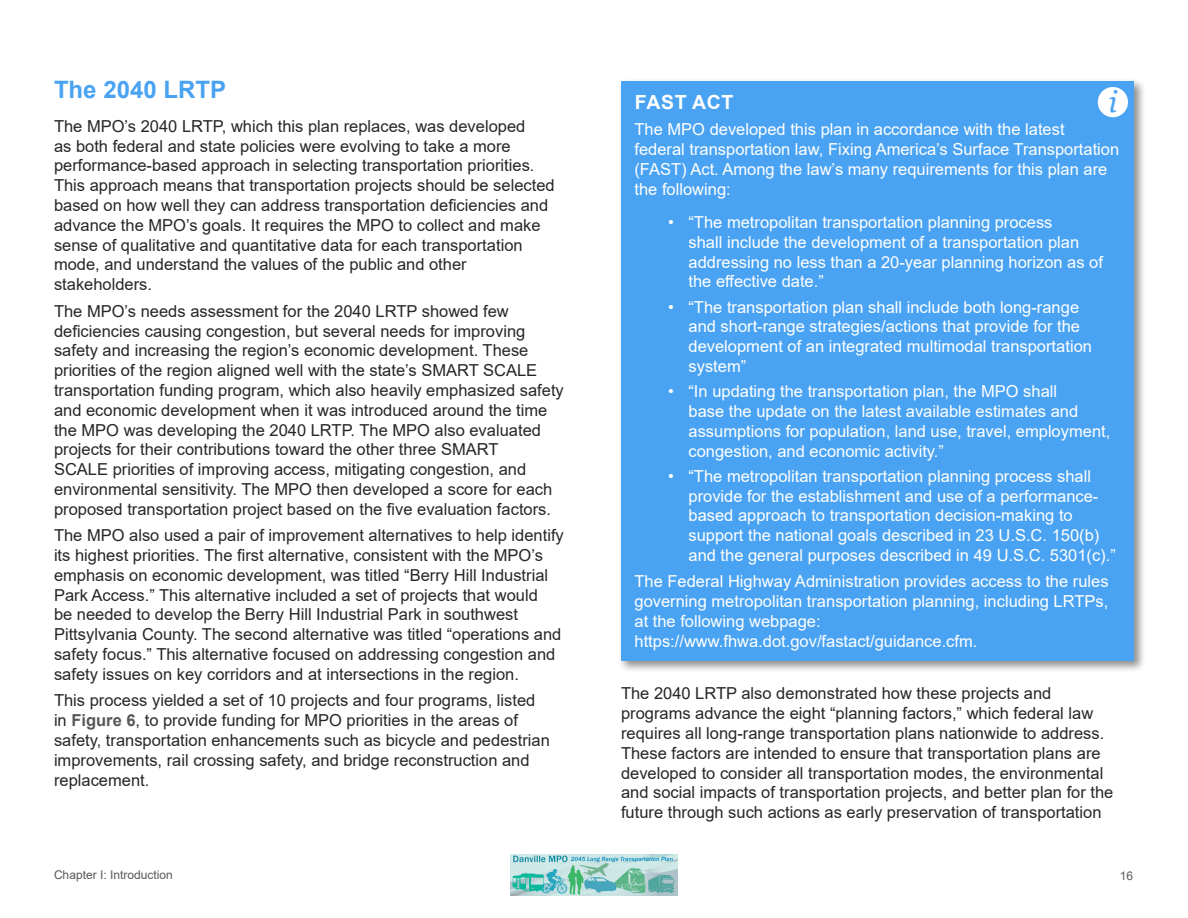
<style>
.page{position:relative;width:1188px;height:918px;background:#fff}
.page>*{position:absolute;margin:0;border:0;box-sizing:border-box;transform-origin:0 0}
.Insert_Body_text{font:italic 30px "Georgia";color:#49a3f2}
.Header_1{font:700 24px "Arial";color:#49a3f2}
.Insert_Title{font:700 19.5px "Arial";letter-spacing:.035em;color:#fff}
.Body_text{font:16.5px/19.8px "Arial";color:#252728}
.Insert_Body_text-2{font:16.5px/19.8px "Arial";color:#fff}
.t1{font:12px "Arial";color:#575859}
.s1{font-weight:700;color:#575859}
</style>
<div class="page">
<img style="left:511px;top:855px;width:166px;height:41px">
<div style="left:618px;top:78px;width:529px;height:595px;background:#231f20;opacity:.5"></div>
<div style="left:621px;top:81px;width:513px;height:579px;background:#49a3f2"></div>
<div style="left:1098px;top:87px;width:30px;height:30px;background:#fff;border-radius:50%"></div>
<p class="Header_1" style="left:54px;top:73px;width:174px">The 2040 LRTP</p>
<p class="Body_text" style="left:54px;top:116px;width:502px">The MPO’s 2040 LRTP, which this plan replaces, was developed<br>as both federal and state policies were evolving to take a more performance-based approach in selecting transportation priorities.<br>This approach means that transportation projects should be selected based on how well they can address transportation deficiencies and advance the MPO’s goals. It requires the MPO to collect and make sense of qualitative and quantitative data for each transportation mode, and understand the values of the public and other stakeholders.</p>
<p class="Body_text" style="left:54px;top:301px;width:511px">The MPO’s needs assessment for the 2040 LRTP showed few deficiencies causing congestion, but several needs for improving safety and increasing the region’s economic development. These priorities of the region aligned well with the state’s SMART SCALE transportation funding program, which also heavily emphasized safety and economic development when it was introduced around the time the MPO was developing the 2040 LRTP. The MPO also evaluated projects for their contributions toward the other three SMART<br>SCALE priorities of improving access, mitigating congestion, and environmental sensitivity. The MPO then developed a score for each proposed transportation project based on the five evaluation factors.</p>
<p class="Body_text" style="left:54px;top:525px;width:511px">The MPO also used a pair of improvement alternatives to help identify its highest priorities. The first alternative, consistent with the MPO’s emphasis on economic development, was titled “Berry Hill Industrial Park Access.” This alternative included a set of projects that would<br>be needed to develop the Berry Hill Industrial Park in southwest Pittsylvania County. The second alternative was titled “operations and safety focus.” This alternative focused on addressing congestion and safety issues on key corridors and at intersections in the region.</p>
<p class="Body_text" style="left:54px;top:691px;width:497px">This process yielded a set of 10 projects and four programs, listed in <span class="s1">Figure 6</span>, to provide funding for MPO priorities in the areas of safety, transportation enhancements such as bicycle and pedestrian improvements, rail crossing safety, and bridge reconstruction and replacement.</p>
<p class="Body_text" style="left:621px;top:684px;width:494px">The 2040 LRTP also demonstrated how these projects and programs advance the eight “planning factors,” which federal law requires all long-range transportation plans nationwide to address.<br>These factors are intended to ensure that transportation plans are developed to consider all transportation modes, the environmental and social impacts of transportation projects, and better plan for the future through such actions as early preservation of transportation</p>
<p class="Insert_Body_text" style="left:1108px;top:83px;width:10px">i</p>
<p class="Insert_Title" style="left:635px;top:88px;width:100px">FAST ACT</p>
<p class="Insert_Body_text-2" style="left:634px;top:119px;width:486px">The MPO developed this plan in accordance with the latest<br>federal transportation law, Fixing America’s Surface Transportation (FAST) Act. Among the law’s many requirements for this plan are the following:</p>
<p class="Insert_Body_text-2" style="left:688px;top:212px;width:416px;text-indent:-20px">• “The metropolitan transportation planning process<br>shall include the development of a transportation plan addressing no less than a 20-year planning horizon as of the effective date.”</p>
<p class="Insert_Body_text-2" style="left:688px;top:297px;width:405px;text-indent:-20px">• “The transportation plan shall include both long-range and short-range strategies/actions that provide for the development of an integrated multimodal transportation system”</p>
<p class="Insert_Body_text-2" style="left:688px;top:381px;width:423px;text-indent:-20px">• “In updating the transportation plan, the MPO shall<br>base the update on the latest available estimates and assumptions for population, land use, travel, employment, congestion, and economic activity.”</p>
<p class="Insert_Body_text-2" style="left:688px;top:466px;width:429px;text-indent:-20px">• “The metropolitan transportation planning process shall provide for the establishment and use of a performance&shy;based approach to transportation decision-making to support the national goals described in 23 U.S.C. 150(b) and the general purposes described in 49 U.S.C. 5301(c).”</p>
<p class="Insert_Body_text-2" style="left:634px;top:572px;width:476px">The Federal Highway Administration provides access to the rules governing metropolitan transportation planning, including LRTPs, at the following webpage: https://www.fhwa.dot.gov/fastact/guidance.cfm.</p>
<p class="t1" style="left:54px;top:867px;width:120px">Chapter I: Introduction</p>
<p class="t1" style="left:1120px;top:867px;width:15px">16</p>
</div>
